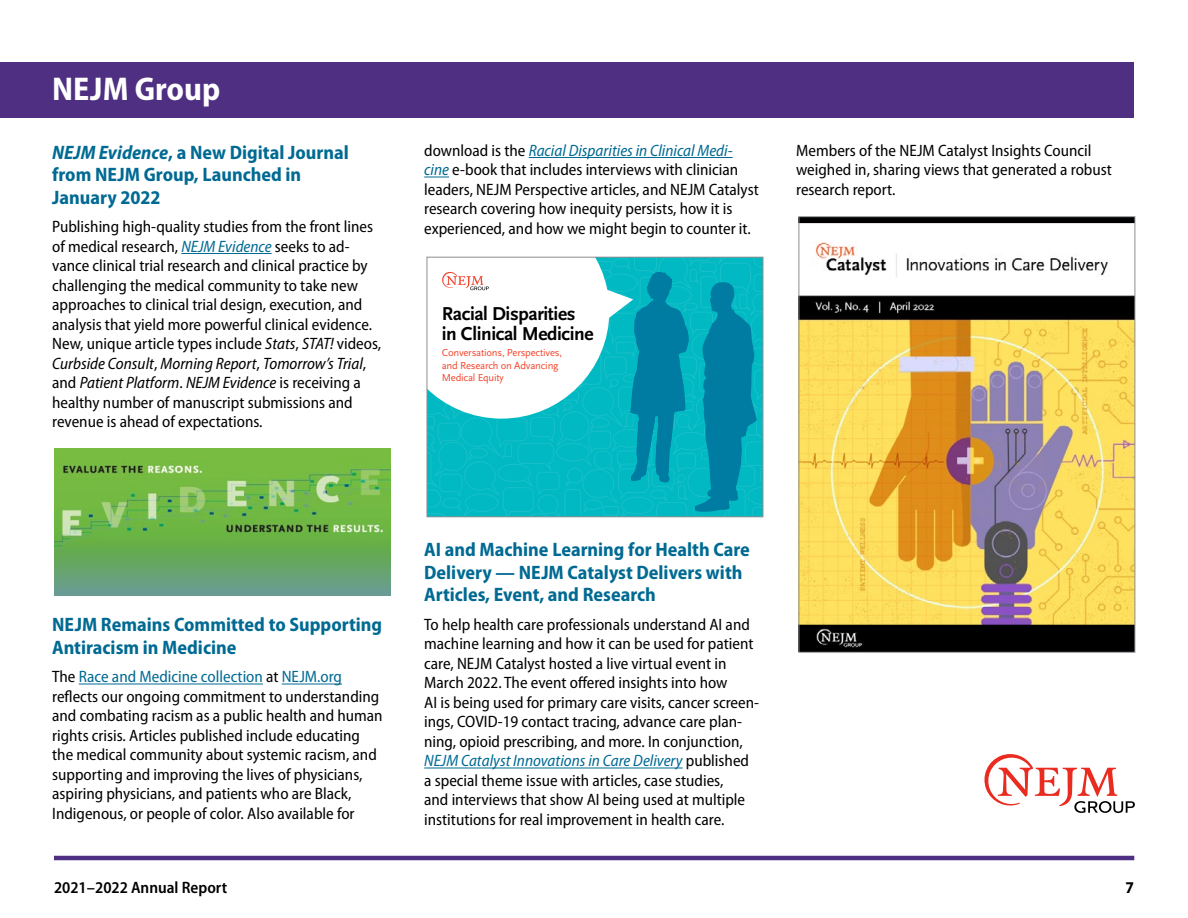
<style>
.page{position:relative;width:1188px;height:918px;background:#fff}
.page>*{position:absolute;margin:0;border:0;box-sizing:border-box;transform-origin:0 0}
.t1{font:700 semi-condensed 33px "Myriad Pro";color:#fff}
.t2{font:700 semi-condensed 19.5px/22.5px "Myriad Pro";color:#006a93}
.t3{font:700 19.5px/20.4px "OTNEJM Scala Sans OSF";letter-spacing:-.02em;color:#000}
.t4{font:semi-condensed 16.5px/19.5px "Myriad Pro";color:#000}
.t5{font:600 semi-condensed 16.5px "Myriad Pro";color:#000}
.t6{font:700 semi-condensed 16.5px "Myriad Pro";color:#000}
.t7{font:10.65px/12.3px "OTNEJM Scala Sans OSF";letter-spacing:-.02em;color:#f4452d}
.s1{font-style:italic}
.s2{font-style:italic;color:#006a93}
.s3{color:#006a93}
</style>
<div class="page">
<hr style="left:54px;top:856px;width:1080px;height:4px;background:#4f2f82">
<div style="left:0;top:62px;width:1134px;height:56px;background:#4f2f82"></div>
<hr style="left:181px;top:253px;width:91px;height:1px;background:#006a93">
<hr style="left:79px;top:684px;width:184px;height:1px;background:#006a93">
<hr style="left:282px;top:684px;width:60px;height:1px;background:#006a93">
<hr style="left:529px;top:157px;width:204px;height:1px;background:#006a93">
<svg style="left:424px;top:177px;width:25px;height:1px"></svg>
<hr style="left:424px;top:768px;width:259px;height:1px;background:#006a93">
<img style="left:801px;top:218px;width:332px;height:433px">
<div style="left:799px;top:216px;width:336px;height:437px;border:1px solid #8b8e92"></div>
<svg style="left:984px;top:754px;width:151px;height:59px"></svg>
<img style="left:54px;top:448px;width:337px;height:148px">
<svg style="left:427px;top:259px;width:336px;height:259px"></svg>
<div style="left:427px;top:257px;width:336px;height:260px;border:1px solid #8b8e92"></div>
<h1 class="t1" style="left:52px;top:71px;width:170px">NEJM Group</h1>
<p class="t2" style="left:52px;top:141px;width:298px"><span class="s1">NEJM Evidence</span>, a New Digital Journal from NEJM Group, Launched in<br>January 2022</p>
<p class="t4" style="left:52px;top:217px;width:331px">Publishing high-quality studies from the front lines of medical research, <span class="s2">NEJM Evidence</span> seeks to ad&shy;vance clinical trial research and clinical practice by challenging the medical community to take new approaches to clinical trial design, execution, and analysis that yield more powerful clinical evidence.<br>New, unique article types include <span class="s1">Stats</span>, <span class="s1">STAT!</span> videos, <span class="s1">Curbside Consult</span>, <span class="s1">Morning Report</span>, <span class="s1">Tomorrow’s Trial</span>, and <span class="s1">Patient Platform</span>. <span class="s1">NEJM Evidence</span> is receiving a healthy number of manuscript submissions and revenue is ahead of expectations.</p>
<p class="t4" style="left:424px;top:141px;width:336px">download is the <span class="s2">Racial Disparities in Clinical Medi&shy;cine</span> e-book that includes interviews with clinician leaders, NEJM Perspective articles, and NEJM Catalyst research covering how inequity persists, how it is experienced, and how we might begin to counter it.</p>
<p class="t3" style="left:442px;top:304px;width:153px">Racial Disparities in Clinical Medicine</p>
<p class="t7" style="left:442px;top:347px;width:122px">Conversations, Perspectives, and Research on Advancing<br>Medical Equity</p>
<p class="t4" style="left:796px;top:141px;width:317px">Members of the NEJM Catalyst Insights Council weighed in, sharing views that generated a robust research report.</p>
<p class="t2" style="left:52px;top:614px;width:332px">NEJM Remains Committed to Supporting<br>Antiracism in Medicine</p>
<p class="t4" style="left:52px;top:667px;width:332px">The <span class="s3">Race and Medicine collection</span> at <span class="s3">NEJM.org </span>reflects our ongoing commitment to understanding and combating racism as a public health and human rights crisis. Articles published include educating the medical community about systemic racism, and supporting and improving the lives of physicians, aspiring physicians, and patients who are Black, Indigenous, or people of color. Also available for</p>
<p class="t2" style="left:424px;top:539px;width:327px">AI and Machine Learning for Health Care<br>Delivery — NEJM Catalyst Delivers with<br>Articles, Event, and Research</p>
<p class="t4" style="left:424px;top:615px;width:336px">To help health care professionals understand AI and machine learning and how it can be used for patient care, NEJM Catalyst hosted a live virtual event in March 2022. The event offered insights into how<br>AI is being used for primary care visits, cancer screen&shy;ings, COVID-19 contact tracing, advance care plan&shy;ning, opioid prescribing, and more. In conjunction, <span class="s2">NEJM Catalyst Innovations in Care Delivery</span> published a special theme issue with articles, case studies,<br>and interviews that show AI being used at multiple institutions for real improvement in health care.</p>
<p class="t5" style="left:54px;top:878px;width:175px">2021–2022 Annual Report</p>
<p class="t6" style="left:1125px;top:878px;width:10px">7</p>
</div>
